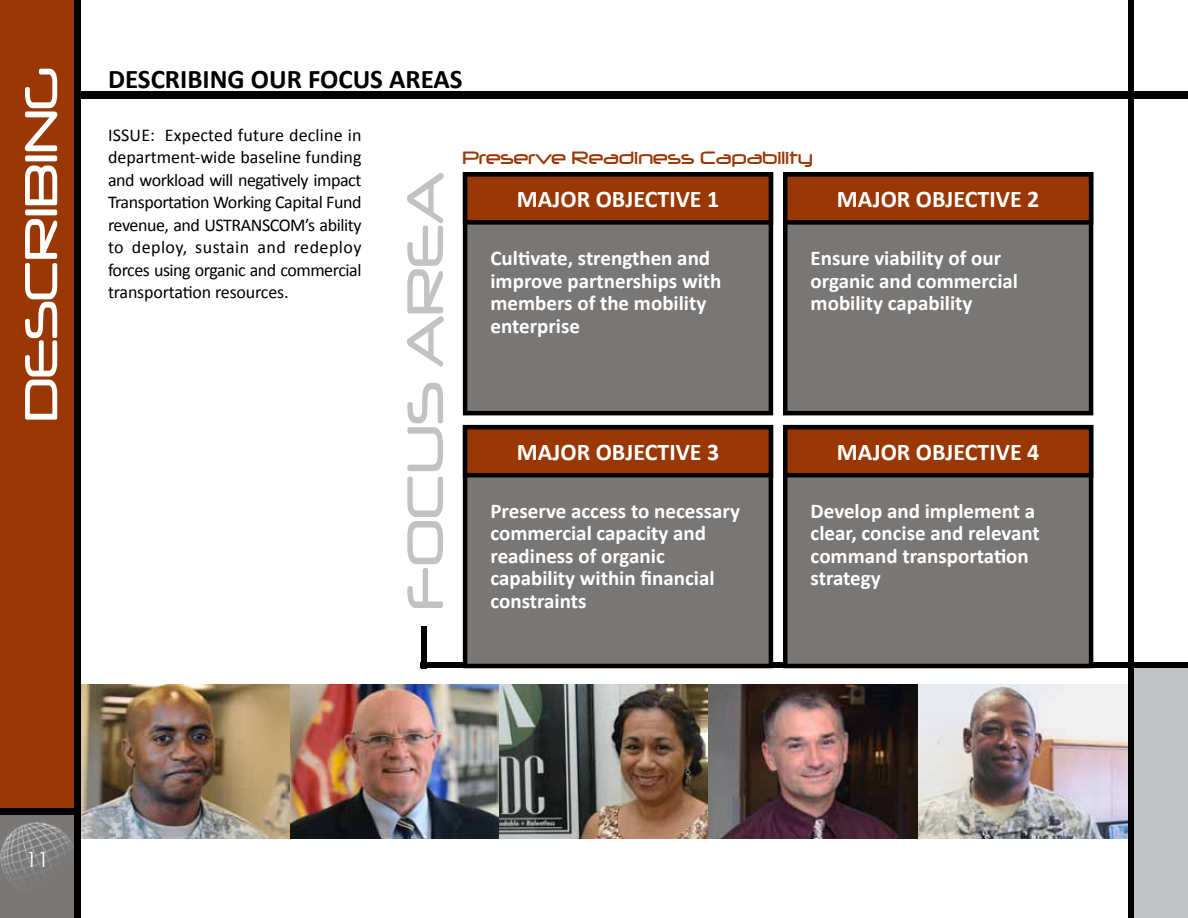
<style>
.page{position:relative;width:1188px;height:918px;background:#fff}
.page>*{position:absolute;margin:0;border:0;box-sizing:border-box;transform-origin:0 0}
.t1{font:60px "Neuropol";letter-spacing:.005em;color:#c0c2c4}
.t2{font:54px "Neuropol";color:#fff}
.t3{font:700 27px "Calibri";color:#000}
.t4{font:700 24px "Calibri";color:#fff}
.t5{font:700 21px/22.5px "Calibri";color:#fff}
.t6{font:21px "Neuropol";color:#993804}
.t7{font:21px "Century Gothic";color:#fff}
.t8{font:18px/22.5px "Calibri";letter-spacing:-.025em;color:#000;text-align:justify}
</style>
<div class="page">
<div style="left:81px;top:92px;width:1107px;height:7px;background:#000"></div>
<div style="left:421px;top:662px;width:767px;height:6px;background:#000"></div>
<div style="left:0;top:0;width:75px;height:814px;background:#993804"></div>
<div style="left:0;top:814px;width:75px;height:104px;background:#787776"></div>
<div style="left:1134px;top:668px;width:54px;height:250px;background:#c0c2c4"></div>
<img style="left:0;top:815px;width:75px;height:89px">
<div style="left:421px;top:626px;width:6px;height:42px;background:#000"></div>
<div style="left:463px;top:172px;width:310px;height:243px;background:#787776;border:4px solid #000"></div>
<div style="left:463px;top:172px;width:310px;height:53px;background:#993804;border:4px solid #000"></div>
<div style="left:783px;top:172px;width:310px;height:243px;background:#787776;border:4px solid #000"></div>
<div style="left:783px;top:172px;width:310px;height:53px;background:#993804;border:4px solid #000"></div>
<div style="left:463px;top:425px;width:310px;height:243px;background:#787776;border:4px solid #000"></div>
<div style="left:463px;top:425px;width:310px;height:52px;background:#993804;border:4px solid #000"></div>
<div style="left:783px;top:425px;width:310px;height:243px;background:#787776;border:4px solid #000"></div>
<div style="left:783px;top:425px;width:310px;height:52px;background:#993804;border:4px solid #000"></div>
<img style="left:81px;top:685px;width:1047px;height:154px">
<div style="left:0;top:808px;width:81px;height:6px;background:#000"></div>
<div style="left:75px;top:0;width:6px;height:918px;background:#000"></div>
<div style="left:1128px;top:0;width:6px;height:918px;background:#000"></div>
<h2 class="t2" style="left:12px;top:422px;width:356px;rotate:-90deg">DESCRIBING</h2>
<p class="t3" style="left:108px;top:62px;width:356px">DESCRIBING OUR FOCUS AREAS</p>
<p class="t8" style="left:108px;top:123px;width:255px">ISSUE: Expected future decline in department-wide baseline funding and workload will negatively impact Transportation Working Capital Fund revenue, and USTRANSCOM’s ability to deploy, sustain and redeploy forces using organic and commercial transportation resources.</p>
<h1 class="t1" style="left:393px;top:609px;width:439px;rotate:-90deg">FOCUS AREA</h1>
<p class="t6" style="left:463px;top:146px;width:352px">Preserve Readiness Capability</p>
<p class="t4" style="left:517px;top:184px;width:204px">MAJOR OBJECTIVE 1</p>
<p class="t4" style="left:837px;top:184px;width:204px">MAJOR OBJECTIVE 2</p>
<p class="t5" style="left:490px;top:247px;width:232px">Cultivate, strengthen and improve partnerships with members of the mobility enterprise</p>
<p class="t4" style="left:517px;top:437px;width:204px">MAJOR OBJECTIVE 3</p>
<p class="t5" style="left:490px;top:500px;width:251px">Preserve access to necessary commercial capacity and readiness of organic capability within financial constraints</p>
<p class="t5" style="left:811px;top:247px;width:209px">Ensure viability of our organic and commercial mobility capability</p>
<p class="t4" style="left:837px;top:437px;width:204px">MAJOR OBJECTIVE 4</p>
<p class="t5" style="left:811px;top:500px;width:231px">Develop and implement a clear, concise and relevant command transportation strategy</p>
<p class="t7" style="left:26px;top:844px;width:25px">11</p>
</div>
